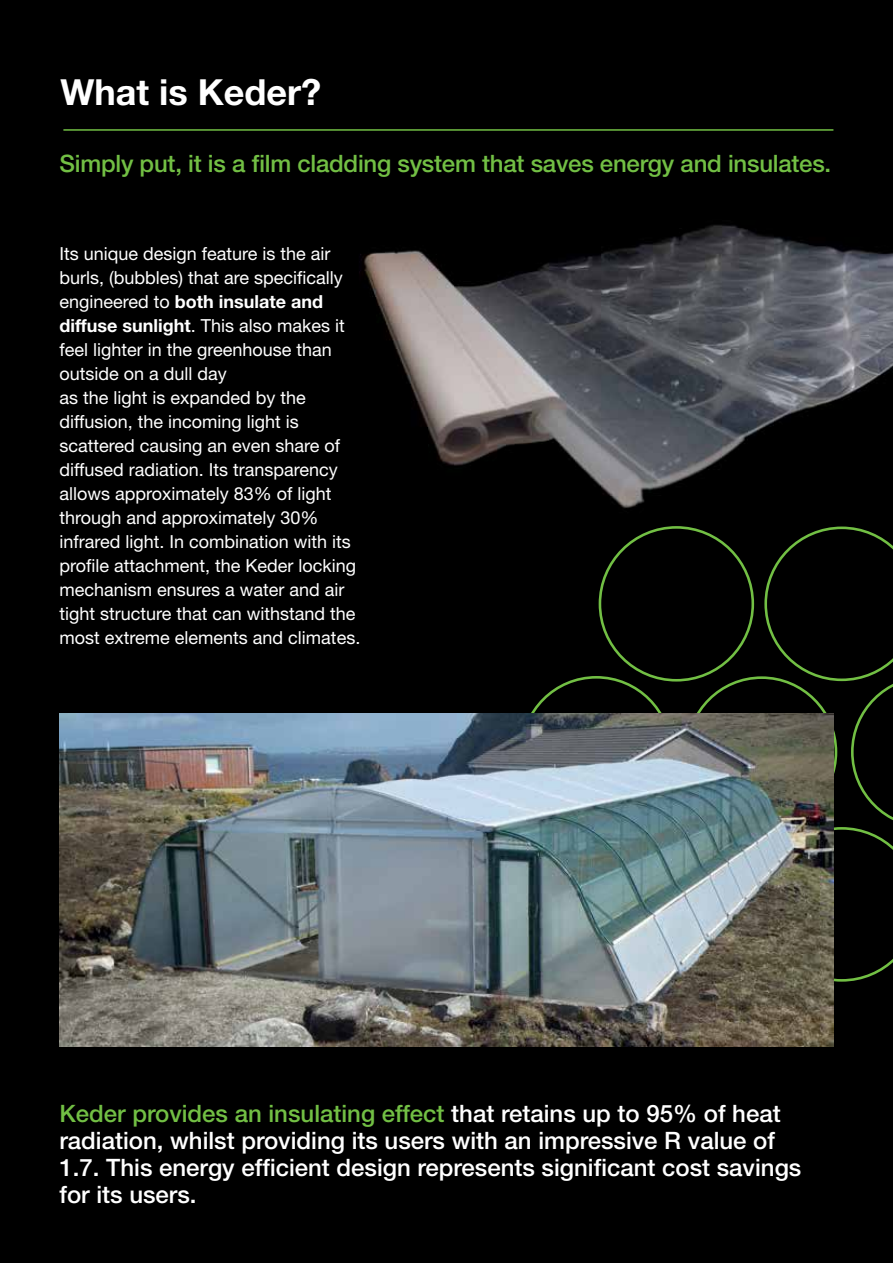
<style>
.page{position:relative;width:893px;height:1263px;background:#000}
.page>*{position:absolute;margin:0;border:0;box-sizing:border-box;transform-origin:0 0}
.t1{font:700 36px "Helvetica Neue LT";color:#fff}
.t2{font:500 24px/27px "Helvetica Neue LT";color:#fff}
.t3{font:500 24px "Helvetica Neue LT";letter-spacing:-.01em;color:#72bf44}
.t4{font:18px/24px "Helvetica Neue LT";color:#fff}
.s1{font-weight:700}
.s2{color:#72bf44}
</style>
<div class="page">
<div style="left:520px;top:526px;width:373px;height:456px;background:#000"></div>
<hr style="left:63px;top:129px;width:770px;height:2px;background:#72bf44">
<img style="left:307px;top:204px;width:586px;height:316px">
<img style="left:60px;top:714px;width:773px;height:332px">
<h1 class="t1" style="left:61px;top:70px;width:262px">What is Keder?</h1>
<h2 class="t3" style="left:60px;top:149px;width:773px">Simply put, it is a film cladding system that saves energy and insulates.</h2>
<p class="t4" style="left:60px;top:242px;width:302px">Its unique design feature is the air burls, (bubbles) that are specifically engineered to <span class="s1">both insulate and diffuse sunlight</span>. This also makes it feel lighter in the greenhouse than outside on a dull day<br>as the light is expanded by the diffusion, the incoming light is scattered causing an even share of diffused radiation. Its transparency allows approximately 83% of light through and approximately 30% infrared light. In combination with its profile attachment, the Keder locking mechanism ensures a water and air tight structure that can withstand the most extreme elements and climates.</p>
<h2 class="t2" style="left:60px;top:1100px;width:743px"><span class="s2">Keder provides an insulating effect</span> that retains up to 95% of heat radiation, whilst providing its users with an impressive R value of 1.7. This energy efficient design represents significant cost savings for its users.</h2>
</div>
